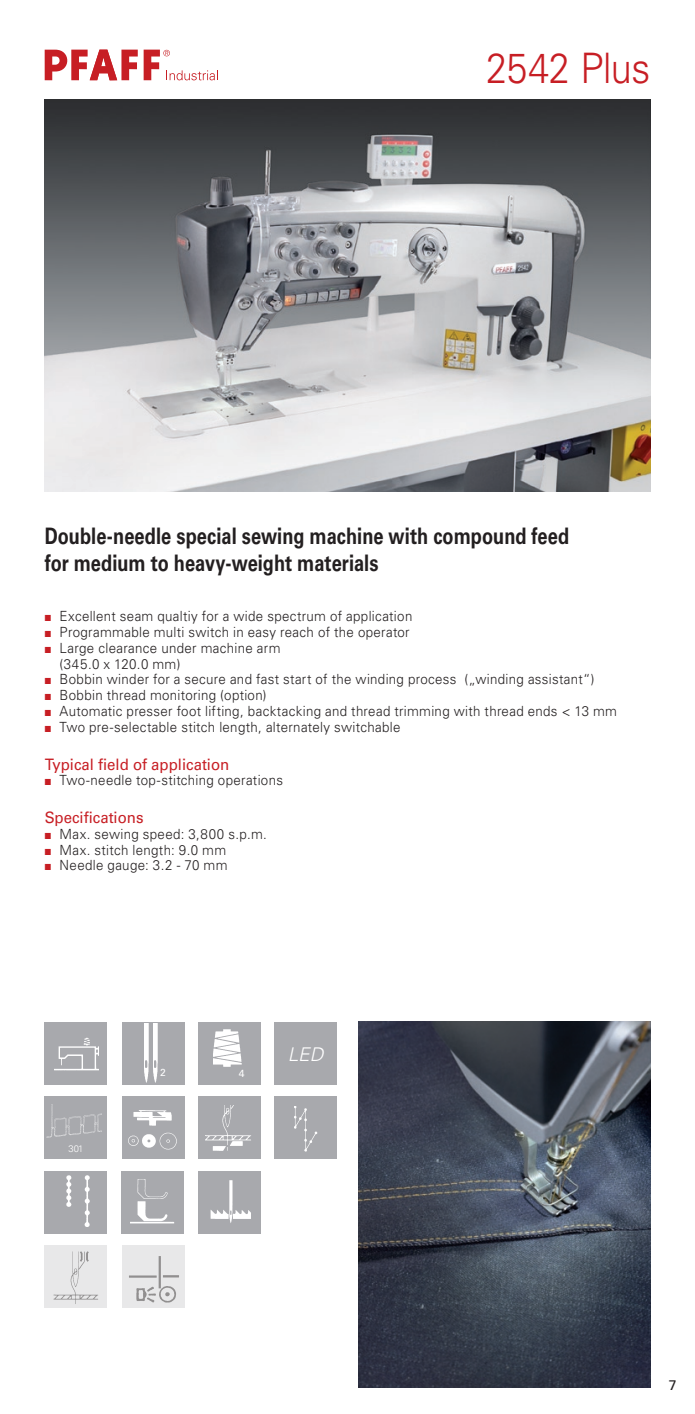
<style>
.page{position:relative;width:695px;height:1414px;background:#fff}
.page>*{position:absolute;margin:0;border:0;box-sizing:border-box;transform-origin:0 0}
.Titel_1{font:300 42px "Univers";letter-spacing:-.015em;color:#c71e24;scale:.9 1}
.Zwischenüberschrift{font:700 22.75px/27.3px "Univers";letter-spacing:.005em;color:#231f20;scale:.8 1}
.t1{font:italic 300 18.9px "Univers";color:#fff}
.Subheadline_Univers{font:15.75px "Univers";color:#c71e24;scale:.95 1}
.Einzug_3_mm{font:300 14px/15.8px "Univers";letter-spacing:.025em;color:#231f20;scale:.95 1}
.t2{font:14px "Univers";color:#231f20}
.Piktogramme{font:10.33px "Univers";color:#fff}
.t3{font:300 9.45px "Univers";color:#fff}
.s1{color:#c71e24}
</style>
<div class="page">
<svg style="left:45px;top:50px;width:173px;height:30px"></svg>
<img style="left:45px;top:99px;width:605px;height:392px">
<div style="left:45px;top:1096px;width:62px;height:63px;background:#a8a9ad"></div>
<img style="left:47px;top:1104px;width:54px;height:33px">
<div style="left:122px;top:1171px;width:62px;height:62px;background:#a8a9ad"></div>
<img style="left:130px;top:1179px;width:44px;height:44px">
<div style="left:198px;top:1096px;width:63px;height:63px;background:#a8a9ad"></div>
<img style="left:206px;top:1105px;width:45px;height:46px">
<div style="left:122px;top:1096px;width:63px;height:63px;background:#a8a9ad"></div>
<img style="left:128px;top:1110px;width:48px;height:40px">
<div style="left:45px;top:1022px;width:62px;height:62px;background:#a8a9ad"></div>
<img style="left:54px;top:1037px;width:45px;height:34px">
<div style="left:274px;top:1022px;width:63px;height:62px;background:#a8a9ad"></div>
<div style="left:274px;top:1096px;width:63px;height:63px;background:#a8a9ad"></div>
<img style="left:295px;top:1106px;width:22px;height:45px">
<div style="left:45px;top:1171px;width:62px;height:62px;background:#a8a9ad"></div>
<img style="left:66px;top:1175px;width:24px;height:52px">
<div style="left:198px;top:1171px;width:63px;height:62px;background:#a8a9ad"></div>
<img style="left:211px;top:1181px;width:40px;height:42px">
<div style="left:45px;top:1245px;width:62px;height:63px;background:#e8e8e9"></div>
<img style="left:54px;top:1251px;width:44px;height:53px">
<div style="left:122px;top:1245px;width:63px;height:63px;background:#e8e8e9"></div>
<img style="left:129px;top:1256px;width:50px;height:47px">
<div style="left:198px;top:1022px;width:63px;height:62px;background:#a8a9ad"></div>
<img style="left:213px;top:1030px;width:29px;height:37px">
<div style="left:122px;top:1022px;width:63px;height:62px;background:#a8a9ad"></div>
<img style="left:154px;top:1023px;width:4px;height:60px">
<img style="left:145px;top:1023px;width:4px;height:60px">
<img style="left:358px;top:1021px;width:292px;height:367px">
<p class="Titel_1" style="left:486px;top:43px;width:184px">2542 Plus</p>
<p class="Zwischenüberschrift" style="left:45px;top:522px;width:657px">Double-needle special sewing machine with compound feed for medium to heavy-weight materials</p>
<p class="Einzug_3_mm" style="left:45px;top:609px;width:388px"><span class="s1">■</span> Excellent seam qualtiy for a wide spectrum of application</p>
<p class="Einzug_3_mm" style="left:45px;top:624px;width:385px"><span class="s1">■</span> Programmable multi switch in easy reach of the operator</p>
<p class="Einzug_3_mm" style="left:60px;top:640px;width:234px;text-indent:-15px"><span class="s1">■</span> Large clearance under machine arm (345.0 x 120.0 mm)</p>
<p class="Einzug_3_mm" style="left:45px;top:672px;width:580px"><span class="s1">■</span> Bobbin winder for a secure and fast start of the winding process („winding assistant“)</p>
<p class="Einzug_3_mm" style="left:45px;top:687px;width:235px"><span class="s1">■</span> Bobbin thread monitoring (option)</p>
<p class="Einzug_3_mm" style="left:45px;top:703px;width:604px"><span class="s1">■</span> Automatic presser foot lifting, backtacking and thread trimming with thread ends &lt; 13 mm</p>
<p class="Einzug_3_mm" style="left:45px;top:719px;width:376px"><span class="s1">■</span> Two pre-selectable stitch length, alternately switchable</p>
<p class="Subheadline_Univers" style="left:45px;top:754px;width:196px">Typical field of application</p>
<p class="Einzug_3_mm" style="left:45px;top:772px;width:252px"><span class="s1">■</span> Two-needle top-stitching operations</p>
<p class="Subheadline_Univers" style="left:45px;top:808px;width:106px">Specifications</p>
<p class="Einzug_3_mm" style="left:45px;top:826px;width:235px"><span class="s1">■</span> Max. sewing speed: 3,800 s.p.m.</p>
<p class="Einzug_3_mm" style="left:45px;top:842px;width:192px"><span class="s1">■</span> Max. stitch length: 9.0 mm</p>
<p class="Einzug_3_mm" style="left:45px;top:857px;width:194px"><span class="s1">■</span> Needle gauge: 3.2 - 70 mm</p>
<p class="t3" style="left:68px;top:1143px;width:17px">301</p>
<p class="Piktogramme" style="left:160px;top:1066px;width:7px">2</p>
<p class="Piktogramme" style="left:239px;top:1067px;width:7px">4</p>
<p class="t1" style="left:287px;top:1043px;width:37px">LED</p>
<p class="t2" style="left:668px;top:1377px;width:9px">7</p>
</div>
